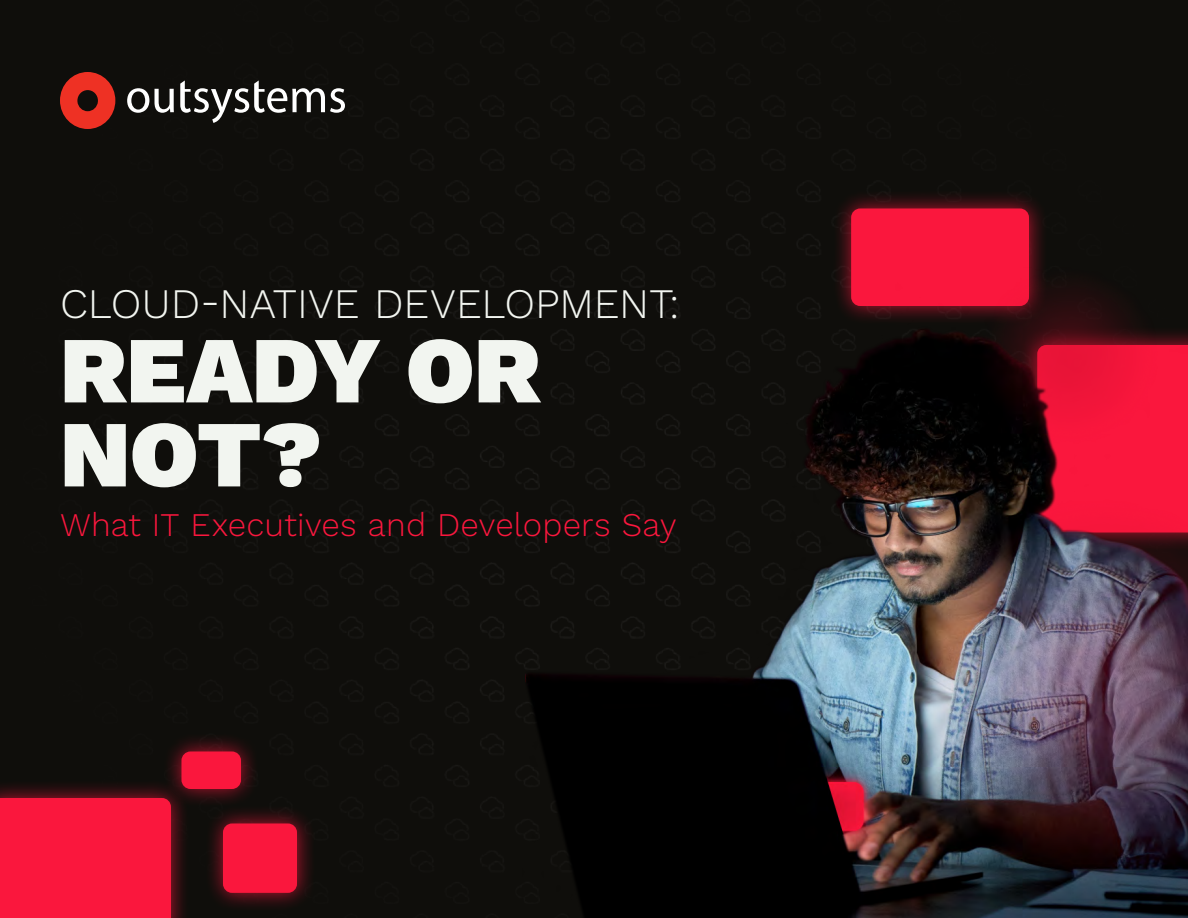
<style>
.page{position:relative;width:1188px;height:918px;background:#0f0e0b}
.page>*{position:absolute;margin:0;border:0;box-sizing:border-box;transform-origin:0 0}
.t1{font:900 94.5px/84px "Work Sans";letter-spacing:-.01em;color:#f2f5f0}
.t2{font:300 42px "Work Sans";letter-spacing:-.005em;color:#f2f5f0}
.t3{font:300 33px "Work Sans";letter-spacing:.005em;color:#fa173d}
</style>
<div class="page">
<div style="left:0;top:779px;width:190px;height:139px;background:#fa173d;opacity:.75"></div>
<div style="left:0;top:798px;width:171px;height:120px;background:#fa173d"></div>
<div style="left:162px;top:732px;width:98px;height:76px;background:#fa173d;opacity:.75"></div>
<div style="left:182px;top:752px;width:59px;height:37px;background:#fa173d;border-radius:9px"></div>
<div style="left:204px;top:804px;width:113px;height:108px;background:#fa173d;opacity:.75"></div>
<div style="left:223px;top:824px;width:74px;height:69px;background:#fa173d;border-radius:9px"></div>
<div style="left:832px;top:189px;width:216px;height:137px;background:#fa173d;opacity:.75"></div>
<div style="left:851px;top:208px;width:178px;height:98px;background:#fa173d;border-radius:9px"></div>
<img style="left:524px;top:267px;width:664px;height:651px">
<svg style="left:60px;top:72px;width:55px;height:57px"></svg>
<svg style="left:127px;top:88px;width:22px;height:25px"></svg>
<svg style="left:155px;top:89px;width:19px;height:24px"></svg>
<svg style="left:180px;top:80px;width:165px;height:43px"></svg>
<p class="t2" style="left:60px;top:279px;width:621px">CLOUD-NATIVE DEVELOPMENT:</p>
<h1 class="t1" style="left:60px;top:333px;width:482px">READY OR<br>NOT?</h1>
<p class="t3" style="left:60px;top:505px;width:618px">What IT Executives and Developers Say</p>
</div>
